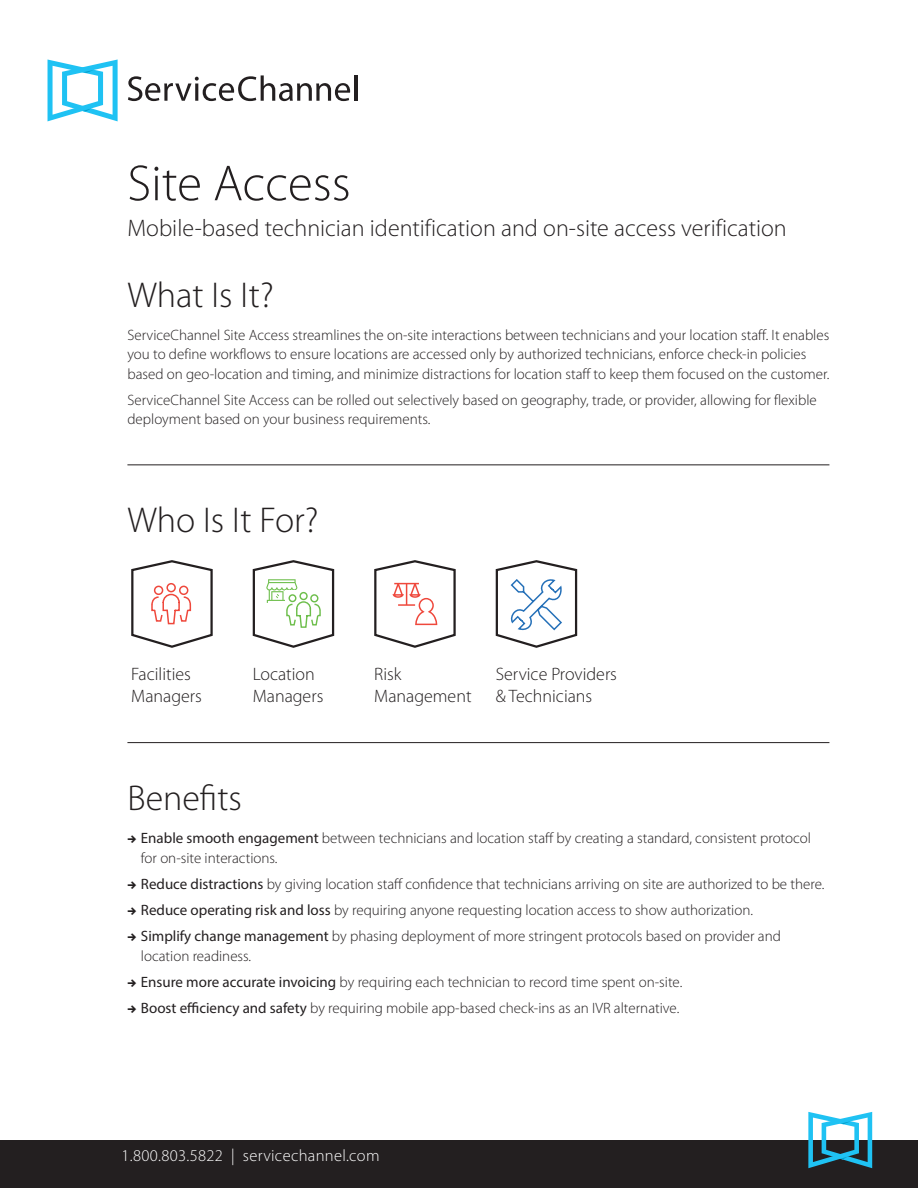
<style>
.page{position:relative;width:918px;height:1188px;background:#fff}
.page>*{position:absolute;margin:0;border:0;box-sizing:border-box;transform-origin:0 0}
.t1{font:300 51px "Myriad Pro";color:#231f20}
.t2{font:300 36px "Myriad Pro";color:#231f20}
.t3{font:300 24px "Myriad Pro";color:#231f20}
.t4{font:300 18px/22.5px "Myriad Pro";color:#231f20}
.t5{font:300 16.5px "Myriad Pro";letter-spacing:.02em;color:#fff}
.t6{font:300 15px/19.5px "Myriad Pro";color:#231f20}
.s1{font-family:"Click Bits Arrows 1";font-weight:400;font-size:12px}
.s2{font-weight:400}
</style>
<div class="page">
<svg style="left:48px;top:60px;width:70px;height:61px"></svg>
<svg style="left:128px;top:75px;width:222px;height:26px"></svg>
<hr style="left:354px;top:75px;width:4px;height:26px;background:#231f20">
<div style="left:0;top:1140px;width:918px;height:48px;background:#231f20"></div>
<svg style="left:808px;top:1112px;width:64px;height:56px"></svg>
<hr style="left:127px;top:464px;width:702px;height:1px;background:#231f20">
<hr style="left:127px;top:742px;width:702px;height:1px;background:#231f20">
<svg style="left:131px;top:560px;width:82px;height:88px"></svg>
<svg style="left:495px;top:560px;width:83px;height:88px"></svg>
<svg style="left:252px;top:560px;width:83px;height:88px"></svg>
<svg style="left:374px;top:560px;width:82px;height:88px"></svg>
<h1 class="t1" style="left:127px;top:153px;width:225px">Site Access</h1>
<h3 class="t3" style="left:127px;top:213px;width:661px">Mobile-based technician identification and on-site access verification</h3>
<h2 class="t2" style="left:127px;top:273px;width:148px">What Is It?</h2>
<p class="t6" style="left:127px;top:325px;width:704px">ServiceChannel Site Access streamlines the on-site interactions between technicians and your location staff. It enables you to define workflows to ensure locations are accessed only by authorized technicians, enforce check-in policies based on geo-location and timing, and minimize distractions for location staff to keep them focused on the customer.</p>
<p class="t6" style="left:127px;top:390px;width:691px">ServiceChannel Site Access can be rolled out selectively based on geography, trade, or provider, allowing for flexible deployment based on your business requirements.</p>
<h2 class="t2" style="left:127px;top:499px;width:193px">Who Is It For?</h2>
<p class="t4" style="left:131px;top:662px;width:72px">Facilities<br>Managers</p>
<p class="t4" style="left:496px;top:662px;width:123px">Service Providers &amp; Technicians</p>
<p class="t4" style="left:253px;top:662px;width:72px">Location<br>Managers</p>
<p class="t4" style="left:374px;top:662px;width:99px">Risk<br>Management</p>
<h2 class="t2" style="left:127px;top:776px;width:116px">Benefits</h2>
<p class="t6" style="left:141px;top:828px;width:672px;text-indent:-14px"><span class="s1">6</span> <span class="s2">Enable smooth engagement</span> between technicians and location staff by creating a standard, consistent protocol for on-site interactions.</p>
<p class="t6" style="left:127px;top:870px;width:699px;line-height:26.2px"><span class="s1">6</span> <span class="s2">Reduce distractions</span> by giving location staff confidence that technicians arriving on site are authorized to be there.<br><span class="s1">6</span> <span class="s2">Reduce operating risk and loss</span> by requiring anyone requesting location access to show authorization.<br><span class="s1">6</span> <span class="s2">Simplify change management</span> by phasing deployment of more stringent protocols based on provider and</p>
<p class="t6" style="left:127px;top:942px;width:556px;line-height:26.2px;text-indent:14px">location readiness.<br><span class="s1">6</span> <span class="s2">Ensure more accurate invoicing</span> by requiring each technician to record time spent on-site.<br><span class="s1">6</span> <span class="s2">Boost efficiency and safety</span> by requiring mobile app-based check-ins as an IVR alternative.</p>
<p class="t5" style="left:122px;top:1145px;width:260px">1.800.803.5822 | servicechannel.com</p>
</div>
